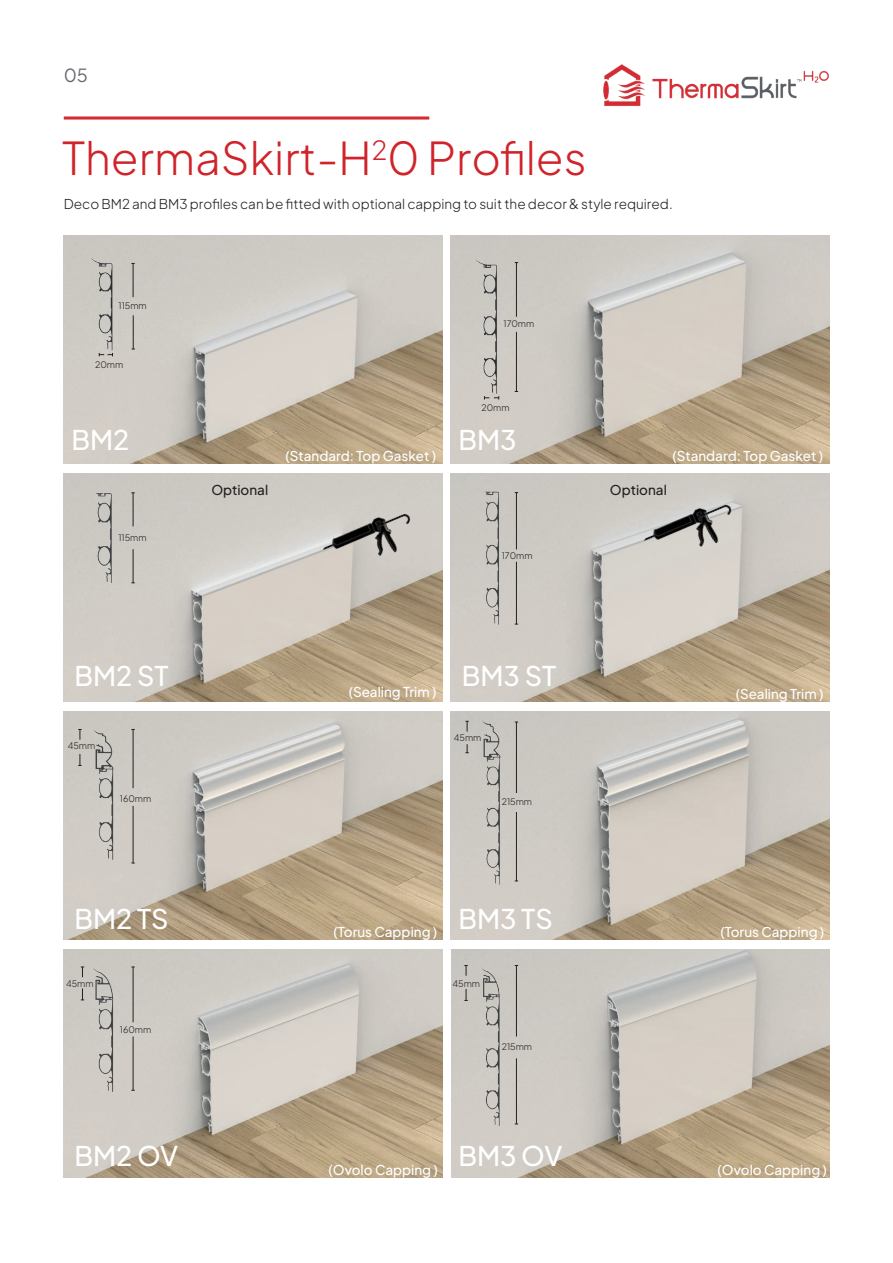
<style>
.page{position:relative;width:893px;height:1263px;background:#fff}
.page>*{position:absolute;margin:0;border:0;box-sizing:border-box;transform-origin:0 0}
.t1{font:300 45px "Plus Jakarta Sans";color:#d0232a}
.t2{font:27px "Plus Jakarta Sans";color:#fff}
.t3{font:18px "Plus Jakarta Sans";color:#666970}
.t4{font:13.5px "Plus Jakarta Sans";color:#fff}
.t5{font:300 13.5px "Plus Jakarta Sans";color:#231f20}
.t6{font:13.5px "Plus Jakarta Sans";color:#231f20}
.t7{font:300 9px "Plus Jakarta Sans";color:#231f20}
</style>
<div class="page">
<img style="left:63px;top:116px;width:767px;height:1062px">
<img style="left:64px;top:473px;width:378px;height:229px">
<img style="left:64px;top:235px;width:378px;height:228px">
<img style="left:64px;top:950px;width:378px;height:228px">
<img style="left:64px;top:711px;width:378px;height:229px">
<img style="left:451px;top:473px;width:378px;height:229px">
<img style="left:451px;top:235px;width:378px;height:228px">
<img style="left:452px;top:950px;width:377px;height:228px">
<img style="left:451px;top:711px;width:378px;height:229px">
<div style="left:451px;top:250px;width:82px;height:147px;background:#cdc9c4"></div>
<div style="left:64px;top:250px;width:82px;height:147px;background:#cecac5"></div>
<div style="left:64px;top:484px;width:82px;height:143px;background:#cdcac4"></div>
<div style="left:451px;top:484px;width:82px;height:147px;background:#ccc9c3"></div>
<img style="left:64px;top:720px;width:82px;height:147px">
<img style="left:479px;top:716px;width:54px;height:173px">
<div style="left:64px;top:959px;width:82px;height:148px;background:#cecac5"></div>
<div style="left:451px;top:965px;width:82px;height:173px;background:#cdc9c4"></div>
<hr style="left:133px;top:263px;width:1px;height:34px;background:#231f20">
<hr style="left:133px;top:315px;width:1px;height:34px;background:#231f20">
<hr style="left:133px;top:493px;width:1px;height:33px;background:#231f20">
<hr style="left:133px;top:549px;width:1px;height:34px;background:#231f20">
<hr style="left:133px;top:729px;width:1px;height:59px;background:#231f20">
<hr style="left:133px;top:806px;width:1px;height:57px;background:#231f20">
<hr style="left:133px;top:967px;width:1px;height:55px;background:#231f20">
<hr style="left:133px;top:1036px;width:1px;height:54px;background:#231f20">
<hr style="left:516px;top:263px;width:1px;height:54px;background:#231f20">
<hr style="left:516px;top:332px;width:1px;height:59px;background:#231f20">
<hr style="left:516px;top:493px;width:1px;height:56px;background:#231f20">
<hr style="left:516px;top:562px;width:1px;height:62px;background:#231f20">
<hr style="left:516px;top:722px;width:1px;height:71px;background:#231f20">
<hr style="left:516px;top:812px;width:1px;height:69px;background:#231f20">
<hr style="left:516px;top:965px;width:1px;height:71px;background:#231f20">
<hr style="left:516px;top:1058px;width:1px;height:66px;background:#231f20">
<svg style="left:81px;top:966px;width:3px;height:11px"></svg>
<svg style="left:81px;top:988px;width:3px;height:12px"></svg>
<svg style="left:78px;top:729px;width:4px;height:11px"></svg>
<svg style="left:78px;top:754px;width:4px;height:12px"></svg>
<svg style="left:465px;top:721px;width:4px;height:10px"></svg>
<svg style="left:465px;top:744px;width:4px;height:9px"></svg>
<svg style="left:464px;top:965px;width:4px;height:11px"></svg>
<svg style="left:464px;top:989px;width:4px;height:12px"></svg>
<img style="left:603px;top:64px;width:226px;height:43px">
<img style="left:306px;top:478px;width:120px;height:107px">
<img style="left:627px;top:469px;width:120px;height:107px">
<svg style="left:99px;top:353px;width:14px;height:3px"></svg>
<svg style="left:484px;top:396px;width:15px;height:3px"></svg>
<h3 class="t3" style="left:64px;top:61px;width:26px">05</h3>
<h1 class="t1" style="left:62px;top:122px;width:526px">ThermaSkirt-H<sup>2</sup>0 Profiles</h1>
<p class="t5" style="left:64px;top:193px;width:610px">Deco BM2 and BM3 profiles can be fitted with optional capping to suit the decor &amp; style required.</p>
<p class="t7" style="left:119px;top:299px;width:30px">115mm</p>
<p class="t7" style="left:95px;top:357px;width:30px">20mm</p>
<p class="t7" style="left:503px;top:317px;width:32px">170mm</p>
<p class="t7" style="left:481px;top:400px;width:30px">20mm</p>
<h2 class="t2" style="left:71px;top:418px;width:59px">BM2</h2>
<h2 class="t2" style="left:458px;top:418px;width:60px">BM3</h2>
<p class="t4" style="left:285px;top:444px;width:152px">(Standard: Top Gasket )</p>
<p class="t4" style="left:672px;top:444px;width:152px">(Standard: Top Gasket )</p>
<p class="t7" style="left:118px;top:530px;width:30px">115mm</p>
<p class="t6" style="left:211px;top:478px;width:58px">Optional</p>
<p class="t6" style="left:610px;top:478px;width:58px">Optional</p>
<p class="t7" style="left:502px;top:548px;width:32px">170mm</p>
<h2 class="t2" style="left:74px;top:654px;width:96px">BM2 ST</h2>
<h2 class="t2" style="left:462px;top:654px;width:96px">BM3 ST</h2>
<p class="t4" style="left:349px;top:681px;width:89px">(Sealing Trim )</p>
<p class="t4" style="left:736px;top:683px;width:89px">(Sealing Trim )</p>
<p class="t7" style="left:68px;top:738px;width:29px">45mm</p>
<p class="t7" style="left:120px;top:791px;width:33px">160mm</p>
<p class="t7" style="left:454px;top:730px;width:29px">45mm</p>
<p class="t7" style="left:502px;top:795px;width:32px">215mm</p>
<h2 class="t2" style="left:74px;top:897px;width:96px">BM2 TS</h2>
<h2 class="t2" style="left:458px;top:897px;width:96px">BM3 TS</h2>
<p class="t4" style="left:333px;top:921px;width:105px">(Torus Capping )</p>
<p class="t4" style="left:720px;top:921px;width:105px">(Torus Capping )</p>
<p class="t7" style="left:66px;top:976px;width:29px">45mm</p>
<p class="t7" style="left:120px;top:1022px;width:33px">160mm</p>
<p class="t7" style="left:453px;top:976px;width:29px">45mm</p>
<p class="t7" style="left:502px;top:1040px;width:32px">215mm</p>
<h2 class="t2" style="left:74px;top:1134px;width:105px">BM2 OV</h2>
<h2 class="t2" style="left:458px;top:1134px;width:106px">BM3 OV</h2>
<p class="t4" style="left:329px;top:1159px;width:111px">(Ovolo Capping )</p>
<p class="t4" style="left:718px;top:1159px;width:111px">(Ovolo Capping )</p>
</div>
